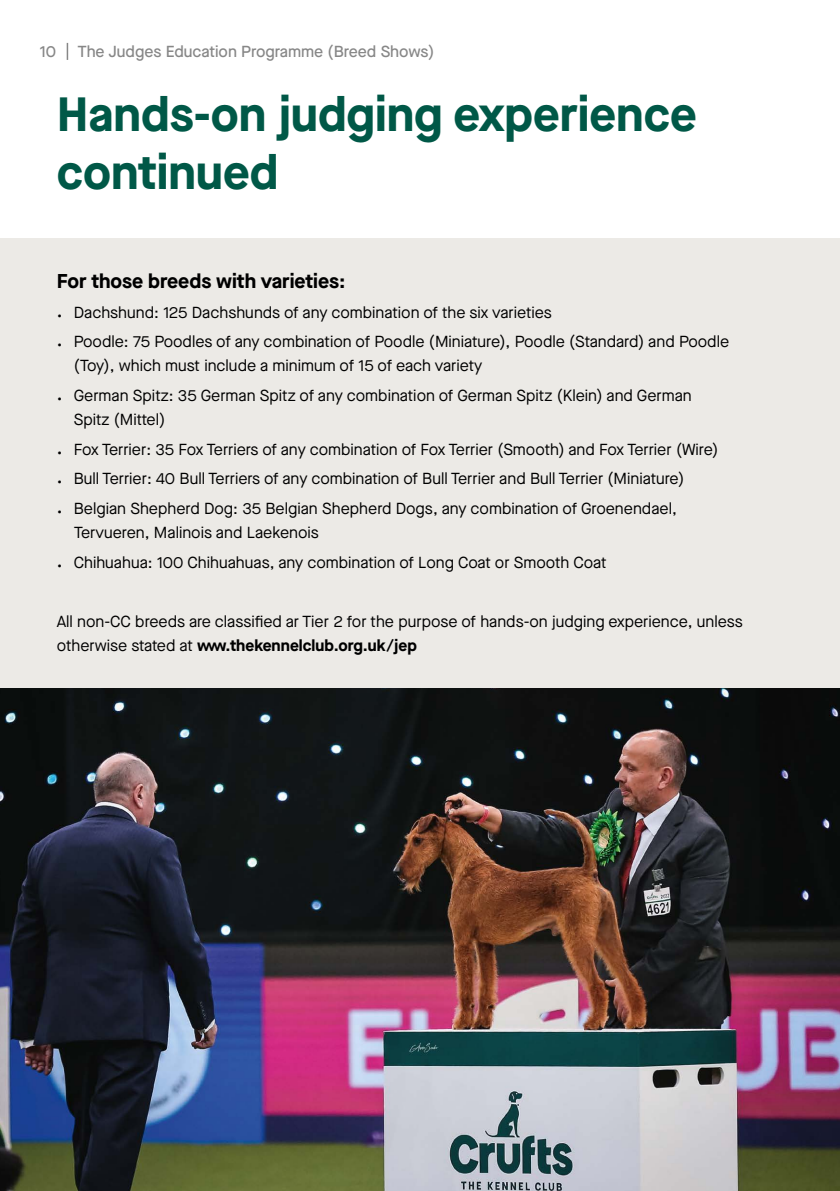
<style>
.page{position:relative;width:840px;height:1191px;background:#fff}
.page>*{position:absolute;margin:0;border:0;box-sizing:border-box;transform-origin:0 0}
.t1{font:700 48px/58px "Maison Neue";color:#005847}
.t2{font:700 20px "Maison Neue";color:#000}
.t3{font:16px/24px "Maison Neue";color:#000}
.t4{font:500 16px "Maison Neue";color:#878787}
.s1{font-weight:700}
</style>
<div class="page">
<div style="left:0;top:238px;width:839px;height:450px;background:#eceae6"></div>
<img style="left:0;top:688px;width:839px;height:503px">
<svg style="left:67px;top:43px;width:1px;height:17px"></svg>
<p class="t4" style="left:40px;top:41px;width:18px">10</p>
<p class="t4" style="left:77px;top:41px;width:358px">The Judges Education Programme (Breed Shows)</p>
<h1 class="t1" style="left:57px;top:83px;width:641px">Hands-on judging experience continued</h1>
<p class="t2" style="left:57px;top:267px;width:290px">For those breeds with varieties:</p>
<p class="t3" style="left:57px;top:300px;width:496px">• Dachshund: 125 Dachshunds of any combination of the six varieties</p>
<p class="t3" style="left:74px;top:329px;width:656px;text-indent:-17px">• Poodle: 75 Poodles of any combination of Poodle (Miniature), Poodle (Standard) and Poodle (Toy), which must include a minimum of 15 of each variety</p>
<p class="t3" style="left:74px;top:383px;width:619px;text-indent:-17px">• German Spitz: 35 German Spitz of any combination of German Spitz (Klein) and German<br>Spitz (Mittel)</p>
<p class="t3" style="left:57px;top:437px;width:662px">• Fox Terrier: 35 Fox Terriers of any combination of Fox Terrier (Smooth) and Fox Terrier (Wire)</p>
<p class="t3" style="left:57px;top:466px;width:628px">• Bull Terrier: 40 Bull Terriers of any combination of Bull Terrier and Bull Terrier (Miniature)</p>
<p class="t3" style="left:74px;top:496px;width:604px;text-indent:-17px">• Belgian Shepherd Dog: 35 Belgian Shepherd Dogs, any combination of Groenendael,<br>Tervueren, Malinois and Laekenois</p>
<p class="t3" style="left:57px;top:550px;width:551px">• Chihuahua: 100 Chihuahuas, any combination of Long Coat or Smooth Coat</p>
<p class="t3" style="left:57px;top:609px;width:687px">All non-CC breeds are classified ar Tier 2 for the purpose of hands-on judging experience, unless otherwise stated at <span class="s1">www.thekennelclub.org.uk/jep</span></p>
</div>
